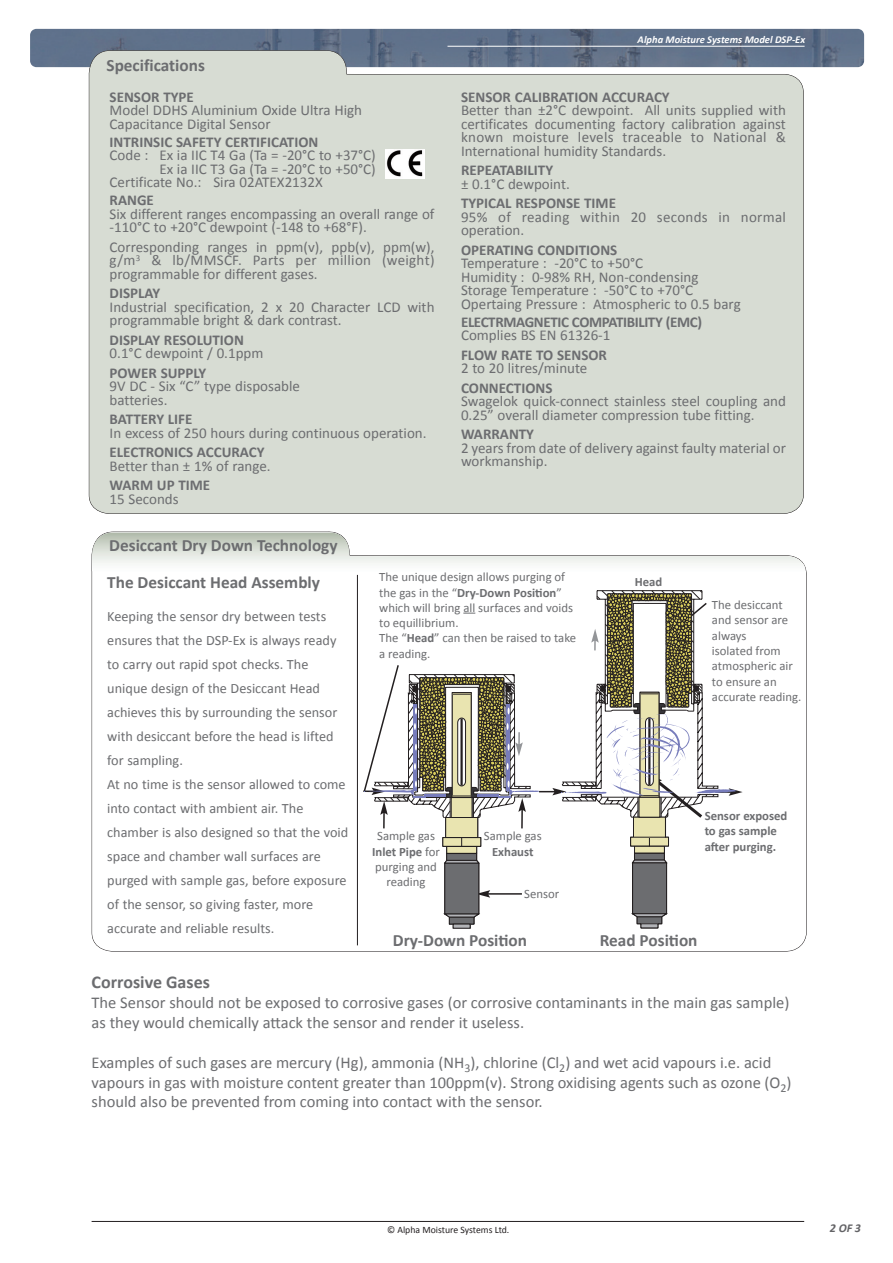
<style>
.page{position:relative;width:893px;height:1263px;background:#fff}
.page>*{position:absolute;margin:0;border:0;box-sizing:border-box;transform-origin:0 0}
.t1{font:700 18px "Calibri";color:#6c6d70}
.t2{font:700 17.25px "Calibri";color:#6c6d70}
.t3{font:16.5px/19.8px "Calibri";color:#6c6d70}
.t4{font:15px/13.5px "Calibri";color:#6c6d70}
.t5{font:700 15px "Calibri";color:#6c6d70}
.t6{font:15px/13.5px "Calibri";letter-spacing:.02em;color:#6c6d70}
.t7{font:700 15px "Calibri";letter-spacing:-.025em;color:#6c6d70}
.t8{font:14.25px/24px "Calibri";color:#6c6d70}
.t9{font:12.75px/15.3px "Calibri";color:#6c6d70}
.t10{font:700 12.75px/15.3px "Calibri";color:#6c6d70}
.t11{font:italic 700 12px "Calibri";color:#636366}
.t12{font:italic 700 10.5px "Calibri";color:#fff}
.t13{font:9.75px "Calibri";color:#231f20}
.s1{font-weight:700}
</style>
<div class="page">
<img style="left:30px;top:29px;width:834px;height:38px">
<hr style="left:447px;top:46px;width:358px;height:1px;background:#fff">
<div style="left:89px;top:48px;width:715px;height:466px;background:#d7dcd3"></div>
<hr style="left:92px;top:1221px;width:712px;height:1px;background:#231f20">
<svg style="left:92px;top:531px;width:715px;height:420px"></svg>
<img style="left:92px;top:532px;width:714px;height:43px">
<svg style="left:804px;top:565px;width:3px;height:10px"></svg>
<svg style="left:347px;top:542px;width:3px;height:13px"></svg>
<img style="left:92px;top:542px;width:3px;height:29px">
<hr style="left:357px;top:575px;width:1px;height:370px;background:#231f20">
<img style="left:386px;top:150px;width:39px;height:29px">
<svg style="left:362px;top:531px;width:381px;height:397px"></svg>
<p class="t2" style="left:107px;top:58px;width:100px">Specifications</p>
<p class="t5" style="left:110px;top:91px;width:86px">SENSOR TYPE</p>
<p class="t4" style="left:110px;top:105px;width:254px">Model DDHS Aluminium Oxide Ultra High<br>Capacitance Digital Sensor</p>
<p class="t5" style="left:110px;top:136px;width:210px">INTRINSIC SAFETY CERTIFICATION</p>
<p class="t4" style="left:110px;top:150px;width:268px">Code : Ex ia IIC T4 Ga (Ta = -20°C to +37°C)</p>
<p class="t4" style="left:159px;top:163px;width:218px">Ex ia IIC T3 Ga (Ta = -20°C to +50°C)</p>
<p class="t4" style="left:110px;top:177px;width:215px">Certificate No.: Sira 02ATEX2132X</p>
<p class="t5" style="left:110px;top:194px;width:46px">RANGE</p>
<p class="t4" style="left:110px;top:208px;width:326px">Six different ranges encompassing an overall range of -110°C to +20°C dewpoint (-148 to +68°F).</p>
<p class="t4" style="left:110px;top:241px;width:326px;text-align:justify">Corresponding ranges in ppm(v), ppb(v), ppm(w), g/m<sup>3</sup> &amp; lb/MMSCF. Parts per million (weight) programmable for different gases.</p>
<p class="t5" style="left:110px;top:287px;width:52px">DISPLAY</p>
<p class="t4" style="left:110px;top:301px;width:326px">Industrial specification, 2 x 20 Character LCD with programmable bright &amp; dark contrast.</p>
<p class="t5" style="left:110px;top:334px;width:136px">DISPLAY RESOLUTION</p>
<p class="t4" style="left:110px;top:348px;width:155px">0.1°C dewpoint / 0.1ppm</p>
<p class="t5" style="left:110px;top:367px;width:98px">POWER SUPPLY</p>
<p class="t4" style="left:110px;top:381px;width:192px">9V DC - Six “C” type disposable batteries.</p>
<p class="t5" style="left:110px;top:413px;width:84px">BATTERY LIFE</p>
<p class="t4" style="left:110px;top:427px;width:318px">In excess of 250 hours during continuous operation.</p>
<p class="t5" style="left:110px;top:446px;width:156px">ELECTRONICS ACCURACY</p>
<p class="t4" style="left:110px;top:460px;width:162px">Better than ± 1% of range.</p>
<p class="t5" style="left:110px;top:479px;width:102px">WARM UP TIME</p>
<p class="t4" style="left:110px;top:493px;width:71px">15 Seconds</p>
<p class="t2" style="left:109px;top:538px;width:230px">Desiccant Dry Down Technology</p>
<p class="t12" style="left:638px;top:35px;width:169px">Alpha Moisture Systems Model DSP-Ex</p>
<p class="t5" style="left:461px;top:91px;width:210px">SENSOR CALIBRATION ACCURACY</p>
<p class="t4" style="left:461px;top:105px;width:326px;text-align:justify">Better than ±2°C dewpoint. All units supplied with certificates documenting factory calibration against known moisture levels traceable to National &amp; International humidity Standards.</p>
<p class="t5" style="left:461px;top:164px;width:94px">REPEATABILITY</p>
<p class="t4" style="left:461px;top:178px;width:110px">± 0.1°C dewpoint.</p>
<p class="t5" style="left:461px;top:197px;width:157px">TYPICAL RESPONSE TIME</p>
<p class="t6" style="left:461px;top:211px;width:326px">95% of reading within 20 seconds in normal operation.</p>
<p class="t5" style="left:461px;top:244px;width:158px">OPERATING CONDITIONS</p>
<p class="t4" style="left:461px;top:258px;width:281px">Temperature : -20°C to +50°C<br>Humidity : 0-98% RH, Non-condensing Storage Temperature : -50°C to +70°C Opertaing Pressure : Atmospheric to 0.5 barg</p>
<p class="t7" style="left:461px;top:316px;width:242px">ELECTRMAGNETIC COMPATIBILITY (EMC)</p>
<p class="t4" style="left:461px;top:330px;width:151px">Complies BS EN 61326-1</p>
<p class="t5" style="left:461px;top:349px;width:147px">FLOW RATE TO SENSOR</p>
<p class="t4" style="left:461px;top:363px;width:128px">2 to 20 litres/minute</p>
<p class="t5" style="left:461px;top:382px;width:93px">CONNECTIONS</p>
<p class="t4" style="left:461px;top:396px;width:326px">Swagelok quick-connect stainless steel coupling and<br>0.25” overall diameter compression tube fitting.</p>
<p class="t5" style="left:461px;top:428px;width:75px">WARRANTY</p>
<p class="t4" style="left:461px;top:442px;width:326px">2 years from date of delivery against faulty material or workmanship.</p>
<p class="t2" style="left:107px;top:575px;width:214px">The Desiccant Head Assembly</p>
<p class="t8" style="left:107px;top:605px;width:243px">Keeping the sensor dry between tests ensures that the DSP-Ex is always ready to carry out rapid spot checks. The unique design of the Desiccant Head achieves this by surrounding the sensor with desiccant before the head is lifted for sampling.<br>At no time is the sensor allowed to come into contact with ambient air. The chamber is also designed so that the void space and chamber wall surfaces are purged with sample gas, before exposure of the sensor, so giving faster, more accurate and reliable results.</p>
<p class="t9" style="left:379px;top:570px;width:198px">The unique design allows purging of the gas in the “<span class="s1">Dry-Down Position</span>” which will bring all surfaces and voids to equillibrium.<br>The “<span class="s1">Head</span>” can then be raised to take a reading.</p>
<p class="t10" style="left:635px;top:575px;width:29px">Head</p>
<p class="t9" style="left:712px;top:598px;width:91px">The desiccant and sensor are always<br>isolated from atmospheric air to ensure an accurate reading.</p>
<p class="t9" style="left:372px;top:829px;width:69px;text-align:center">Sample gas<br><span class="s1">Inlet Pipe</span> for purging and reading</p>
<p class="t9" style="left:484px;top:829px;width:59px">Sample gas</p>
<p class="t10" style="left:492px;top:845px;width:43px">Exhaust</p>
<p class="t9" style="left:524px;top:887px;width:37px">Sensor</p>
<p class="t10" style="left:705px;top:809px;width:84px">Sensor exposed to gas sample after purging.</p>
<p class="t2" style="left:393px;top:933px;width:136px">Dry-Down Position</p>
<p class="t2" style="left:600px;top:933px;width:99px">Read Position</p>
<p class="t1" style="left:92px;top:974px;width:120px">Corrosive Gases</p>
<p class="t3" style="left:92px;top:994px;width:699px">The Sensor should not be exposed to corrosive gases (or corrosive contaminants in the main gas sample) as they would chemically attack the sensor and render it useless.</p>
<p class="t3" style="left:92px;top:1054px;width:701px">Examples of such gases are mercury (Hg), ammonia (NH<sub>3</sub>), chlorine (Cl<sub>2</sub>) and wet acid vapours i.e. acid vapours in gas with moisture content greater than 100ppm(v). Strong oxidising agents such as ozone (O<sub>2</sub>) should also be prevented from coming into contact with the sensor.</p>
<p class="t13" style="left:387px;top:1226px;width:124px">© Alpha Moisture Systems Ltd.</p>
<p class="t11" style="left:830px;top:1223px;width:33px">2OF3</p>
</div>
